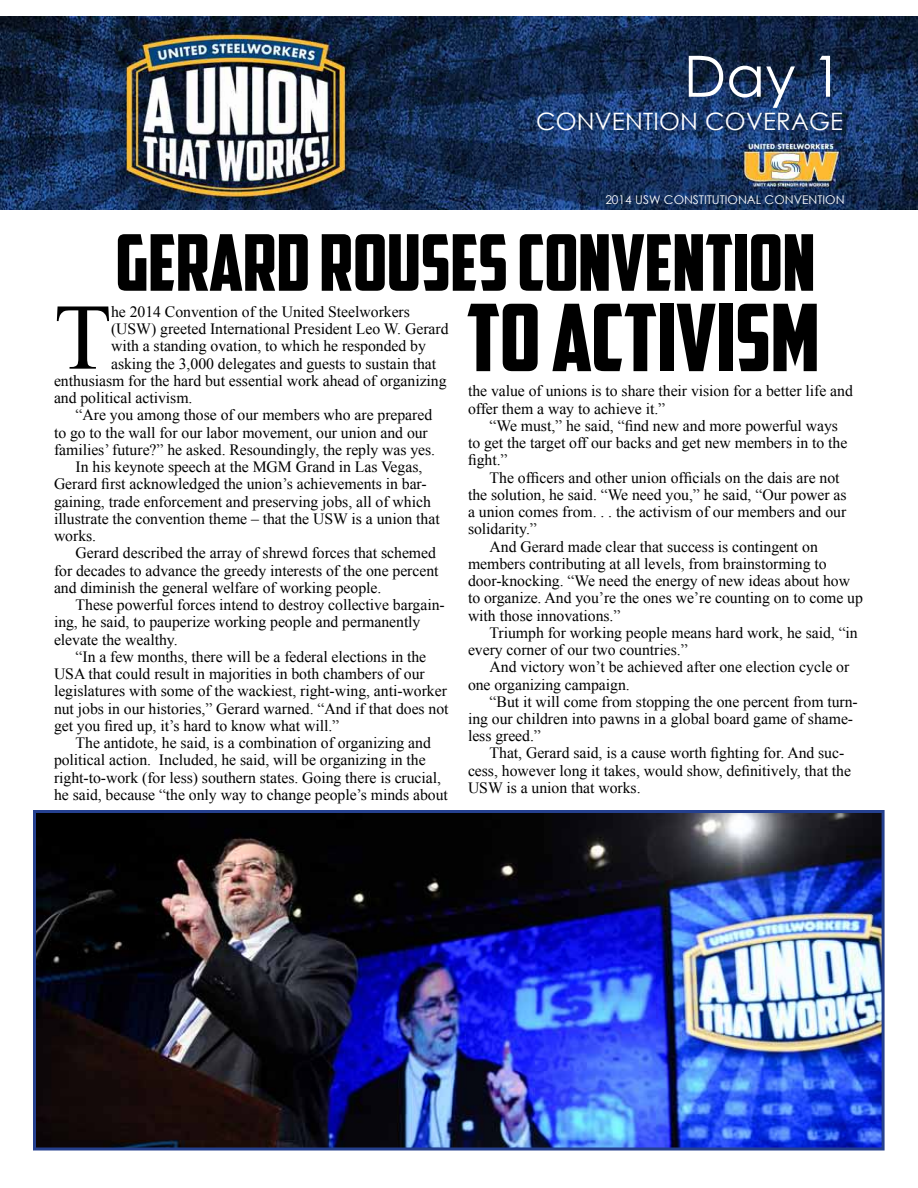
<style>
.page{position:relative;width:918px;height:1188px;background:#fff}
.page>*{position:absolute;margin:0;border:0;box-sizing:border-box;transform-origin:0 0}
.t1{font:93.9px "Times New Roman";color:#000}
.t2{font:93px "American Captain";letter-spacing:-.005em;color:#000}
.t3{font:78px "American Captain";letter-spacing:-.005em;color:#000}
.t4{font:57px "Century Gothic";color:#fff}
.t5{font:24px "Century Gothic";letter-spacing:.01em;color:#fff}
.t6{font:15.75px/17.2px "Times New Roman";letter-spacing:-.005em;color:#000}
.t7{font:12px "Century Gothic";color:#fff}
</style>
<div class="page">
<img style="left:0;top:16px;width:918px;height:194px">
<img style="left:37px;top:814px;width:844px;height:332px">
<div style="left:33px;top:810px;width:852px;height:340px;border:3px solid #25408f"></div>
<h3 class="t4" style="left:684px;top:41px;width:161px">Day 1</h3>
<h3 class="t5" style="left:536px;top:106px;width:309px">CONVENTION COVERAGE</h3>
<p class="t7" style="left:605px;top:192px;width:241px">2014 USW CONSTITUTIONAL CONVENTION</p>
<h3 class="t3" style="left:116px;top:216px;width:701px">GERARD ROUSES CONVENTION</h3>
<h1 class="t1" style="left:54px;top:274px;width:59px">T</h1>
<h2 class="t2" style="left:466px;top:282px;width:355px">TO ACTIVISM</h2>
<p class="t6" style="left:111px;top:303px;width:300px">he 2014 Convention of the United Steelworkers</p>
<p class="t6" style="left:111px;top:320px;width:339px">(USW) greeted International President Leo W. Gerard</p>
<p class="t6" style="left:111px;top:337px;width:316px">with a standing ovation, to which he responded by</p>
<p class="t6" style="left:111px;top:355px;width:327px">asking the 3,000 delegates and guests to sustain that</p>
<p class="t6" style="left:54px;top:372px;width:394px">enthusiasm for the hard but essential work ahead of organizing</p>
<p class="t6" style="left:54px;top:389px;width:140px">and political activism.</p>
<p class="t6" style="left:76px;top:406px;width:358px">“Are you among those of our members who are prepared</p>
<p class="t6" style="left:54px;top:424px;width:375px">to go to the wall for our labor movement, our union and our</p>
<p class="t6" style="left:54px;top:441px;width:383px">families’ future?” he asked. Resoundingly, the reply was yes.</p>
<p class="t6" style="left:76px;top:458px;width:348px">In his keynote speech at the MGM Grand in Las Vegas,</p>
<p class="t6" style="left:54px;top:475px;width:374px">Gerard first acknowledged the union’s achievements in bar-</p>
<p class="t6" style="left:54px;top:492px;width:378px">gaining, trade enforcement and preserving jobs, all of which</p>
<p class="t6" style="left:54px;top:510px;width:387px">illustrate the convention theme – that the USW is a union that</p>
<p class="t6" style="left:54px;top:527px;width:44px">works.</p>
<p class="t6" style="left:76px;top:544px;width:362px">Gerard described the array of shrewd forces that schemed</p>
<p class="t6" style="left:54px;top:561px;width:386px">for decades to advance the greedy interests of the one percent</p>
<p class="t6" style="left:54px;top:579px;width:329px">and diminish the general welfare of working people.</p>
<p class="t6" style="left:76px;top:596px;width:371px">These powerful forces intend to destroy collective bargain-</p>
<p class="t6" style="left:54px;top:613px;width:368px">ing, he said, to pauperize working people and permanently</p>
<p class="t6" style="left:54px;top:630px;width:125px">elevate the wealthy.</p>
<p class="t6" style="left:76px;top:648px;width:352px">“In a few months, there will be a federal elections in the</p>
<p class="t6" style="left:54px;top:665px;width:372px">USA that could result in majorities in both chambers of our</p>
<p class="t6" style="left:54px;top:682px;width:394px">legislatures with some of the wackiest, right-wing, anti-worker</p>
<p class="t6" style="left:54px;top:699px;width:396px">nut jobs in our histories,” Gerard warned. “And if that does not</p>
<p class="t6" style="left:54px;top:717px;width:287px">get you fired up, it’s hard to know what will.”</p>
<p class="t6" style="left:76px;top:734px;width:357px">The antidote, he said, is a combination of organizing and</p>
<p class="t6" style="left:54px;top:751px;width:373px">political action. Included, he said, will be organizing in the</p>
<p class="t6" style="left:54px;top:768px;width:389px">right-to-work (for less) southern states. Going there is crucial,</p>
<p class="t6" style="left:54px;top:786px;width:395px">he said, because “the only way to change people’s minds about</p>
<p class="t6" style="left:468px;top:382px;width:386px">the value of unions is to share their vision for a better life and offer them a way to achieve it.”</p>
<p class="t6" style="left:468px;top:417px;width:381px;text-indent:22px">“We must,” he said, “find new and more powerful ways to get the target off our backs and get new members in to the fight.”</p>
<p class="t6" style="left:490px;top:468px;width:351px">The officers and other union officials on the dais are not</p>
<p class="t6" style="left:468px;top:486px;width:380px">the solution, he said. “We need you,” he said, “Our power as</p>
<p class="t6" style="left:468px;top:503px;width:380px">a union comes from. . . the activism of our members and our</p>
<p class="t6" style="left:468px;top:520px;width:70px">solidarity.”</p>
<p class="t6" style="left:490px;top:537px;width:330px">And Gerard made clear that success is contingent on</p>
<p class="t6" style="left:468px;top:555px;width:360px">members contributing at all levels, from brainstorming to</p>
<p class="t6" style="left:468px;top:572px;width:384px">door-knocking. “We need the energy of new ideas about how</p>
<p class="t6" style="left:468px;top:589px;width:396px">to organize. And you’re the ones we’re counting on to come up</p>
<p class="t6" style="left:468px;top:606px;width:154px">with those innovations.”</p>
<p class="t6" style="left:490px;top:624px;width:370px">Triumph for working people means hard work, he said, “in</p>
<p class="t6" style="left:468px;top:641px;width:221px">every corner of our two countries.”</p>
<p class="t6" style="left:490px;top:658px;width:361px">And victory won’t be achieved after one election cycle or</p>
<p class="t6" style="left:468px;top:675px;width:163px">one organizing campaign.</p>
<p class="t6" style="left:490px;top:693px;width:370px">“But it will come from stopping the one percent from turn-</p>
<p class="t6" style="left:468px;top:710px;width:387px">ing our children into pawns in a global board game of shame-</p>
<p class="t6" style="left:468px;top:727px;width:74px">less greed.”</p>
<p class="t6" style="left:490px;top:744px;width:356px">That, Gerard said, is a cause worth fighting for. And suc-</p>
<p class="t6" style="left:468px;top:762px;width:385px">cess, however long it takes, would show, definitively, that the</p>
<p class="t6" style="left:468px;top:779px;width:174px">USW is a union that works.</p>
</div>
